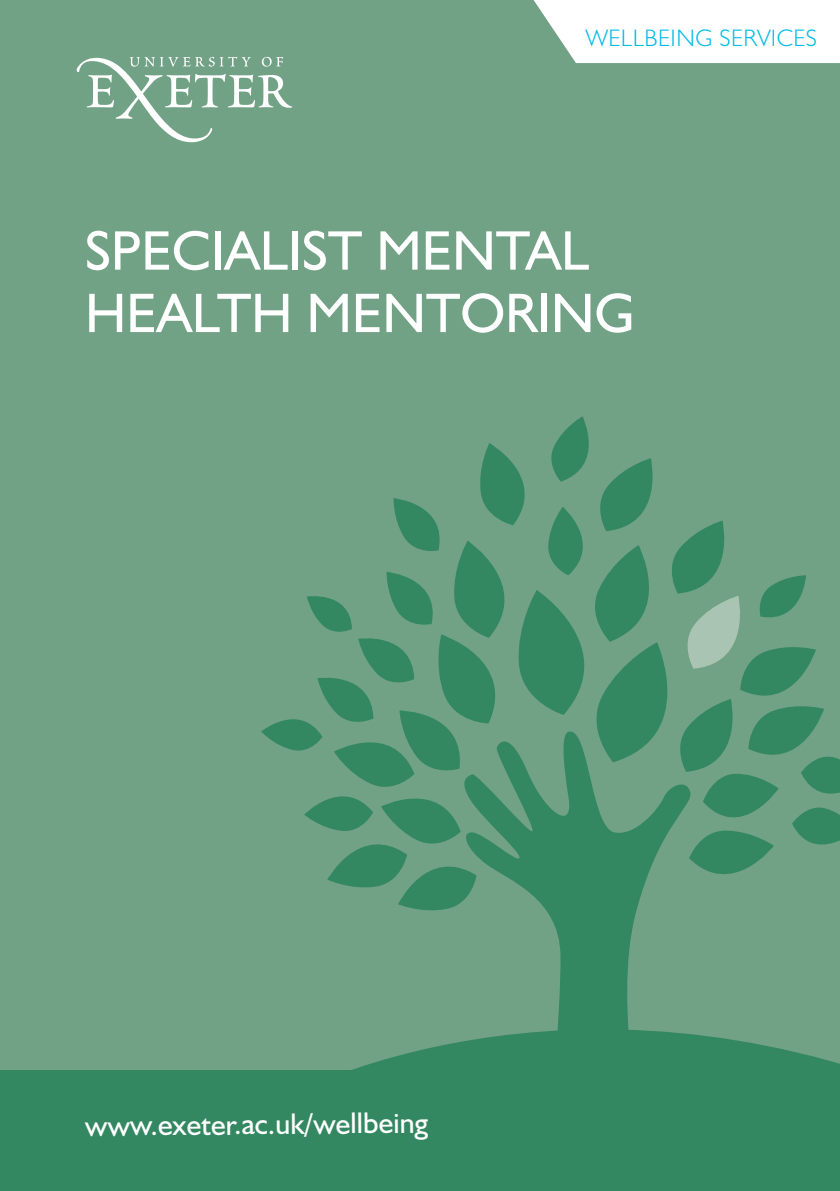
<style>
.page{position:relative;width:840px;height:1191px;background:#fff}
.page>*{position:absolute;margin:0;border:0;box-sizing:border-box;transform-origin:0 0}
.t1{font:56px/62.4px "Humanist 521 BT";color:#fff}
.t2{font:30px "Humanist 521 BT";color:#fff}
.t3{font:300 24px "Humanist 521 BT";letter-spacing:.02em;color:#00bbe8}
</style>
<div class="page">
<div style="left:0;top:0;width:839px;height:1191px;background:#72a286"></div>
<svg style="left:76px;top:57px;width:216px;height:85px"></svg>
<div style="left:0;top:1070px;width:839px;height:121px;background:#338862"></div>
<svg style="left:533px;top:0;width:306px;height:63px;background:#f4f8f6"></svg>
<svg style="left:352px;top:1034px;width:487px;height:36px;fill:#338862"></svg>
<svg style="left:458px;top:914px;width:235px;height:156px"></svg>
<svg style="left:261px;top:416px;width:578px;height:498px"></svg>
<p class="t3" style="left:585px;top:23px;width:232px">WELLBEING SERVICES</p>
<p class="t1" style="left:85px;top:218px;width:550px">SPECIALIST MENTAL<br>HEALTH MENTORING</p>
<p class="t2" style="left:85px;top:1108px;width:344px;rotate:-1deg">www.exeter.ac.uk/wellbeing</p>
</div>
